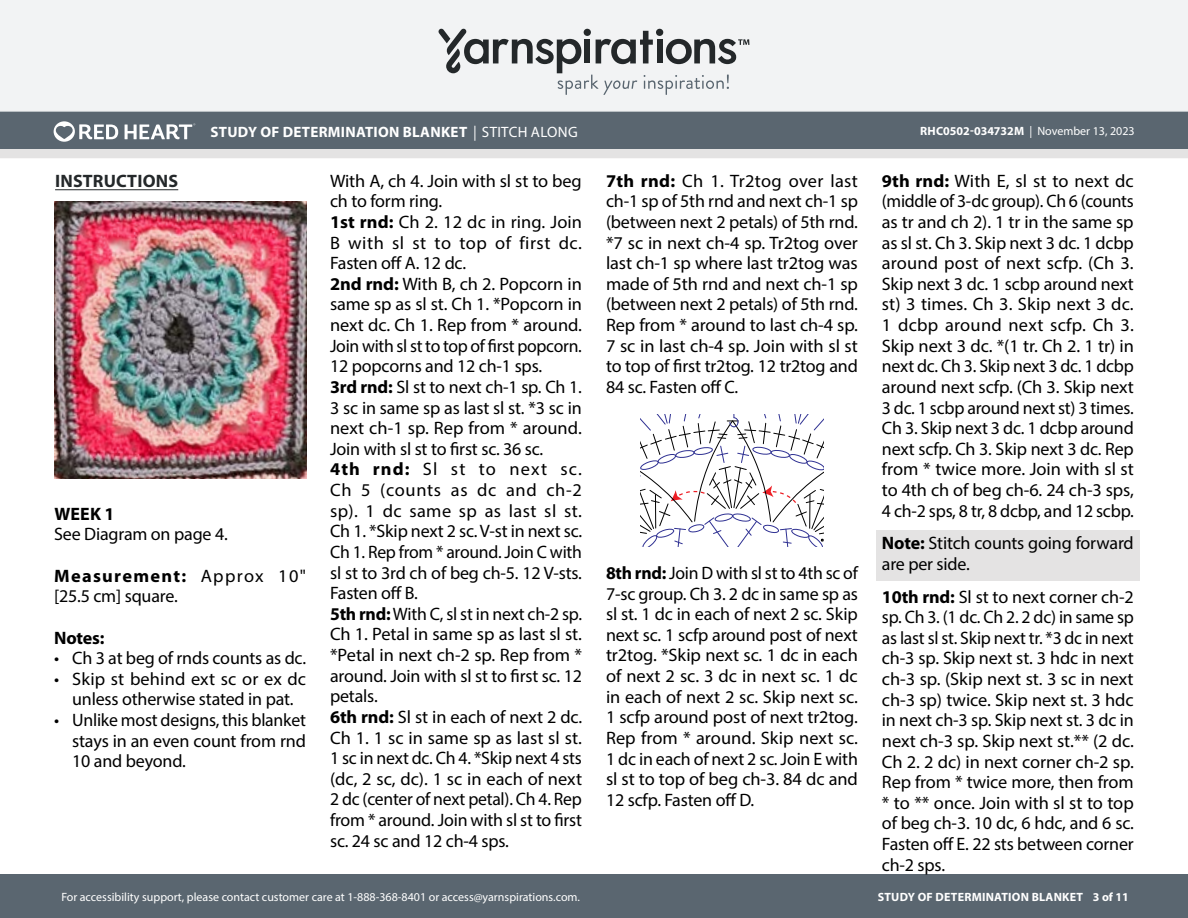
<style>
.page{position:relative;width:1188px;height:918px;background:#fff}
.page>*{position:absolute;margin:0;border:0;box-sizing:border-box;transform-origin:0 0}
.t1{font:18px/20.7px "Myriad Pro";letter-spacing:-.01em;color:#000;text-align:justify}
.t2{font:700 18px "Myriad Pro";letter-spacing:.01em;color:#24282a}
.t3{font:700 18px "Myriad Pro";letter-spacing:-.01em;color:#000}
.t4{font:700 15px "Myriad Pro";letter-spacing:.02em;color:#fff}
.t5{font:12px "Myriad Pro";color:#fff}
.t6{font:700 12px "Myriad Pro";letter-spacing:.02em;color:#fff}
.s1{font-weight:400;font-style:italic}
.s2{font-weight:400}
.s3{font-weight:700}
</style>
<div class="page">
<div style="left:0;top:875px;width:1188px;height:43px;background:#5a6670"></div>
<div style="left:0;top:149px;width:1188px;height:9px;background:#e4e3e3"></div>
<div style="left:0;top:111px;width:1188px;height:38px;background:#5a6670"></div>
<div style="left:0;top:0;width:1188px;height:112px;background:#f2f3f4"></div>
<svg style="left:438px;top:29px;width:311px;height:66px"></svg>
<svg style="left:54px;top:121px;width:64px;height:21px"></svg>
<svg style="left:125px;top:123px;width:70px;height:16px"></svg>
<hr style="left:55px;top:189px;width:123px;height:1px;background:#24282a">
<img style="left:54px;top:202px;width:253px;height:276px">
<svg style="left:640px;top:414px;width:183px;height:133px"></svg>
<div style="left:876px;top:530px;width:264px;height:50px;background:#e4e3e3"></div>
<p class="t4" style="left:211px;top:122px;width:369px">STUDY OF DETERMINATION BLANKET <span class="s1">|</span> <span class="s2">STITCH ALONG</span></p>
<p class="t5" style="left:920px;top:124px;width:216px"><span class="s3">RHC0502-034732M</span> | November 13, 2023</p>
<p class="t2" style="left:55px;top:169px;width:124px">INSTRUCTIONS</p>
<p class="t3" style="left:54px;top:502px;width:62px">WEEK 1</p>
<p class="t1" style="left:54px;top:524px;width:175px">See Diagram on page 4.</p>
<p class="t1" style="left:54px;top:565px;width:253px"><span class="s3">Measurement:</span> Approx 10" [25.5 cm] square.</p>
<p class="t3" style="left:54px;top:626px;width:52px">Notes:</p>
<p class="t1" style="left:54px;top:647px;width:253px">• Ch 3 at beg of rnds counts as dc.</p>
<p class="t1" style="left:54px;top:668px;width:254px;text-align:center">• Skip st behind ext sc or ex dc unless otherwise stated in pat.</p>
<p class="t1" style="left:72px;top:709px;width:235px;text-indent:-18px">• Unlike most designs, this blanket stays in an even count from rnd 10 and beyond.</p>
<p class="t1" style="left:330px;top:170px;width:254px;text-align:left">With A, ch 4. Join with sl st to beg ch to form ring.<br><span class="s3">1st rnd:</span> Ch 2. 12 dc in ring. Join<br>B with sl st to top of first dc.<br>Fasten off A. 12 dc.<br><span class="s3">2nd rnd:</span> With B, ch 2. Popcorn in same sp as sl st. Ch 1. *Popcorn in next dc. Ch 1. Rep from * around.<br>Join with sl st to top of first popcorn.<br>12 popcorns and 12 ch-1 sps.<br><span class="s3">3rd rnd:</span> Sl st to next ch-1 sp. Ch 1.<br>3 sc in same sp as last sl st. *3 sc in next ch-1 sp. Rep from * around.<br>Join with sl st to first sc. 36 sc.<br><span class="s3">4th rnd:</span> Sl st to next sc.<br>Ch 5 (counts as dc and ch-2 sp). 1 dc same sp as last sl st.<br>Ch 1. *Skip next 2 sc. V-st in next sc.<br>Ch 1. Rep from * around. Join C with sl st to 3rd ch of beg ch-5. 12 V-sts.<br>Fasten off B.<br><span class="s3">5th rnd:</span> With C, sl st in next ch-2 sp.<br>Ch 1. Petal in same sp as last sl st. *Petal in next ch-2 sp. Rep from * around. Join with sl st to first sc. 12 petals.<br><span class="s3">6th rnd:</span> Sl st in each of next 2 dc.<br>Ch 1. 1 sc in same sp as last sl st.<br>1 sc in next dc. Ch 4. *Skip next 4 sts (dc, 2 sc, dc). 1 sc in each of next<br>2 dc (center of next petal). Ch 4. Rep from * around. Join with sl st to first sc. 24 sc and 12 ch-4 sps.</p>
<p class="t1" style="left:606px;top:170px;width:254px"><span class="s3">7th rnd:</span> Ch 1. Tr2tog over last ch-1 sp of 5th rnd and next ch-1 sp (between next 2 petals) of 5th rnd. *7 sc in next ch-4 sp. Tr2tog over last ch-1 sp where last tr2tog was made of 5th rnd and next ch-1 sp (between next 2 petals) of 5th rnd.<br>Rep from * around to last ch-4 sp.<br>7 sc in last ch-4 sp. Join with sl st to top of first tr2tog. 12 tr2tog and 84 sc. Fasten off C.</p>
<p class="t1" style="left:606px;top:562px;width:254px"><span class="s3">8th rnd:</span> Join D with sl st to 4th sc of 7-sc group. Ch 3. 2 dc in same sp as sl st. 1 dc in each of next 2 sc. Skip next sc. 1 scfp around post of next tr2tog. *Skip next sc. 1 dc in each of next 2 sc. 3 dc in next sc. 1 dc in each of next 2 sc. Skip next sc.<br>1 scfp around post of next tr2tog.<br>Rep from * around. Skip next sc.<br>1 dc in each of next 2 sc. Join E with sl st to top of beg ch-3. 84 dc and 12 scfp. Fasten off D.</p>
<p class="t1" style="left:882px;top:170px;width:254px"><span class="s3">9th rnd:</span> With E, sl st to next dc (middle of 3-dc group). Ch 6 (counts as tr and ch 2). 1 tr in the same sp as sl st. Ch 3. Skip next 3 dc. 1 dcbp around post of next scfp. (Ch 3.<br>Skip next 3 dc. 1 scbp around next st) 3 times. Ch 3. Skip next 3 dc.<br>1 dcbp around next scfp. Ch 3.<br>Skip next 3 dc. *(1 tr. Ch 2. 1 tr) in next dc. Ch 3. Skip next 3 dc. 1 dcbp around next scfp. (Ch 3. Skip next 3 dc. 1 scbp around next st) 3 times.<br>Ch 3. Skip next 3 dc. 1 dcbp around next scfp. Ch 3. Skip next 3 dc. Rep from * twice more. Join with sl st to 4th ch of beg ch-6. 24 ch-3 sps, 4 ch-2 sps, 8 tr, 8 dcbp, and 12 scbp.</p>
<p class="t1" style="left:882px;top:533px;width:253px"><span class="s3">Note:</span> Stitch counts going forward are per side.</p>
<p class="t1" style="left:882px;top:586px;width:254px"><span class="s3">10th rnd:</span> Sl st to next corner ch-2 sp. Ch 3. (1 dc. Ch 2. 2 dc) in same sp as last sl st. Skip next tr. *3 dc in next ch-3 sp. Skip next st. 3 hdc in next ch-3 sp. (Skip next st. 3 sc in next ch-3 sp) twice. Skip next st. 3 hdc in next ch-3 sp. Skip next st. 3 dc in next ch-3 sp. Skip next st.** (2 dc.<br>Ch 2. 2 dc) in next corner ch-2 sp.<br>Rep from * twice more, then from * to ** once. Join with sl st to top of beg ch-3. 10 dc, 6 hdc, and 6 sc.<br>Fasten off E. 22 sts between corner ch-2 sps.</p>
<p class="t5" style="left:61px;top:889px;width:520px">For accessibility support, please contact customer care at 1-888-368-8401 or access@yarnspirations.com.</p>
<p class="t6" style="left:878px;top:889px;width:253px">STUDY OF DETERMINATION BLANKET 3 of 11</p>
</div>
